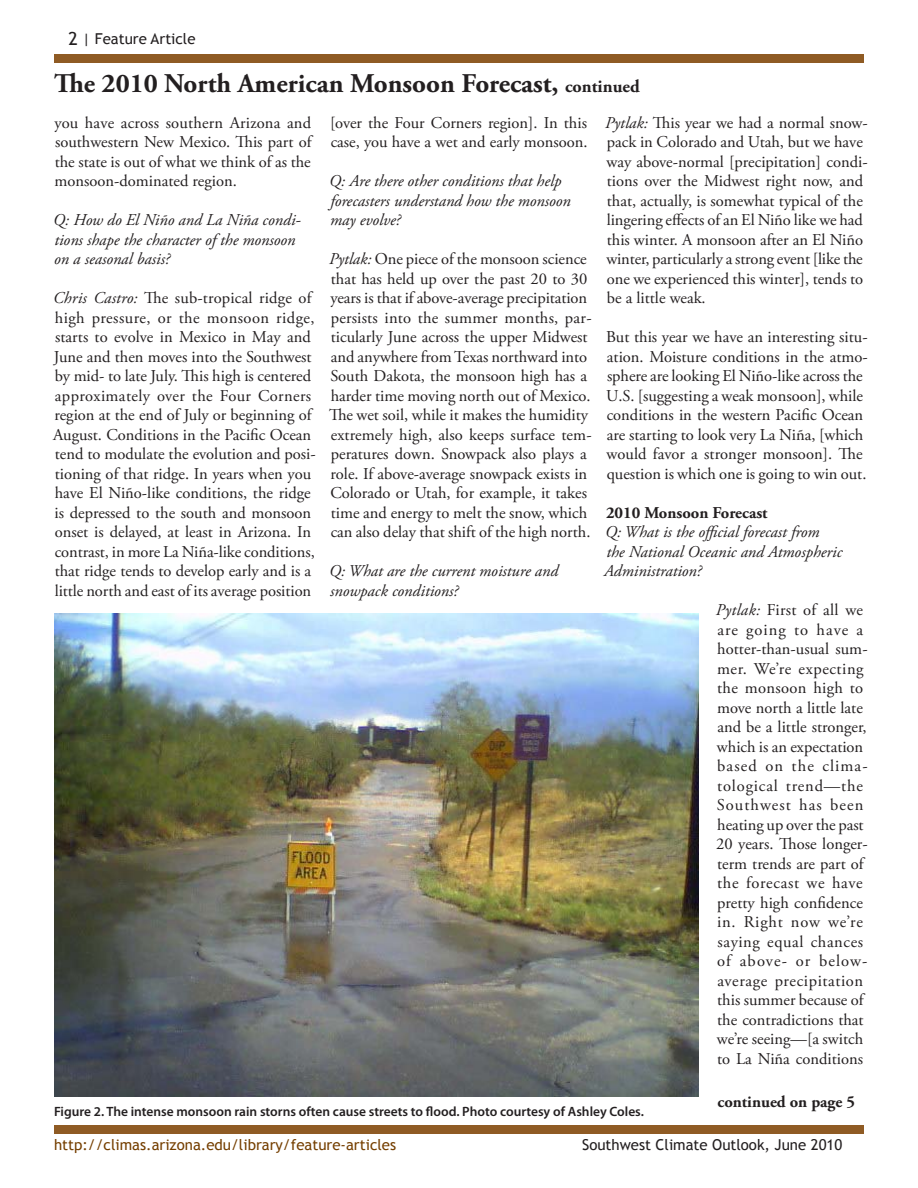
<style>
.page{position:relative;width:918px;height:1188px;background:#fff}
.page>*{position:absolute;margin:0;border:0;box-sizing:border-box;transform-origin:0 0}
.t1{font:700 27px "Adobe Garamond Pro";color:#231f20}
.t2{font:16.5px/19.5px "Adobe Garamond Pro";color:#231f20}
.t3{font:italic 16.5px/19.5px "Adobe Garamond Pro";color:#231f20}
.t4{font:700 16.5px "Adobe Garamond Pro";color:#231f20}
.t5{font:15px "Trebuchet MS";color:#753f00}
.t6{font:15px "Trebuchet MS";color:#231f20}
.t7{font:600 13.5px "Myriad Pro";color:#231f20}
.s1{font-size:18px}
.s2{font-style:italic}
</style>
<div class="page">
<div style="left:54px;top:1125px;width:810px;height:9px;background:#8f5b24"></div>
<div style="left:54px;top:54px;width:810px;height:9px;background:#8f5b24"></div>
<img style="left:54px;top:613px;width:644px;height:484px">
<p class="t6" style="left:69px;top:30px;width:129px"><span class="s1">2</span> | Feature Article</p>
<h1 class="t1" style="left:54px;top:67px;width:587px">The 2010 North American Monsoon Forecast, <span class="s1">continued</span></h1>
<p class="t2" style="left:330px;top:113px;width:259px">[over the Four Corners region]. In this case, you have a wet and early monsoon.</p>
<p class="t3" style="left:329px;top:171px;width:243px">Q: Are there other conditions that help forecasters understand how the monsoon may evolve?</p>
<p class="t2" style="left:329px;top:250px;width:264px"><span class="s2">Pytlak:</span> One piece of the monsoon science that has held up over the past 20 to 30 years is that if above-average precipitation persists into the summer months, par&shy;ticularly June across the upper Midwest and anywhere from Texas northward into South Dakota, the monsoon high has a harder time moving north out of Mexico.<br>The wet soil, while it makes the humidity extremely high, also keeps surface tem&shy;peratures down. Snowpack also plays a role. If above-average snowpack exists in Colorado or Utah, for example, it takes time and energy to melt the snow, which can also delay that shift of the high north.</p>
<p class="t3" style="left:329px;top:562px;width:231px">Q: What are the current moisture and snowpack conditions?</p>
<p class="t2" style="left:605px;top:113px;width:264px"><span class="s2">Pytlak:</span> This year we had a normal snow&shy;pack in Colorado and Utah, but we have way above-normal [precipitation] condi&shy;tions over the Midwest right now, and that, actually, is somewhat typical of the lingering effects of an El Niño like we had this winter. A monsoon after an El Niño winter, particularly a strong event [like the one we experienced this winter], tends to be a little weak.</p>
<p class="t2" style="left:606px;top:328px;width:263px">But this year we have an interesting situ&shy;ation. Moisture conditions in the atmo&shy;sphere are looking El Niño-like across the U.S. [suggesting a weak monsoon], while conditions in the western Pacific Ocean are starting to look very La Niña, [which would favor a stronger monsoon]. The question is which one is going to win out.</p>
<p class="t4" style="left:606px;top:503px;width:163px">2010 Monsoon Forecast</p>
<p class="t3" style="left:604px;top:523px;width:240px">Q: What is the official forecast from<br>the National Oceanic and Atmospheric<br>Administration?</p>
<p class="t2" style="left:716px;top:601px;width:153px"><span class="s2">Pytlak:</span> First of all we are going to have a hotter-than-usual sum&shy;mer. We’re expecting the monsoon high to move north a little late and be a little stronger, which is an expectation based on the clima&shy;tological trend—the<br>Southwest has been heating up over the past<br>20 years. Those longer&shy;term trends are part of the forecast we have pretty high confidence in. Right now we’re saying equal chances of above- or below&shy;average precipitation this summer because of the contradictions that we’re seeing—[a switch to La Niña conditions</p>
<p class="t2" style="left:54px;top:113px;width:259px;text-align:justify">you have across southern Arizona and southwestern New Mexico. This part of the state is out of what we think of as the monsoon-dominated region.</p>
<p class="t3" style="left:53px;top:211px;width:249px">Q: How do El Niño and La Niña condi&shy;tions shape the character of the monsoon on a seasonal basis?</p>
<p class="t2" style="left:53px;top:289px;width:264px"><span class="s2">Chris Castro:</span> The sub-tropical ridge of high pressure, or the monsoon ridge, starts to evolve in Mexico in May and June and then moves into the Southwest by mid- to late July. This high is centered approximately over the Four Corners region at the end of July or beginning of August. Conditions in the Pacific Ocean tend to modulate the evolution and posi&shy;tioning of that ridge. In years when you have El Niño-like conditions, the ridge is depressed to the south and monsoon onset is delayed, at least in Arizona. In contrast, in more La Niña-like conditions, that ridge tends to develop early and is a little north and east of its average position</p>
<p class="t7" style="left:54px;top:1103px;width:591px">Figure 2. The intense monsoon rain storns often cause streets to flood. Photo courtesy of Ashley Coles.</p>
<p class="t4" style="left:718px;top:1092px;width:139px">continued on page 5</p>
<p class="t5" style="left:54px;top:1135px;width:344px">http://climas.arizona.edu/library/feature-articles</p>
<p class="t6" style="left:582px;top:1135px;width:262px">Southwest Climate Outlook, June 2010</p>
</div>
